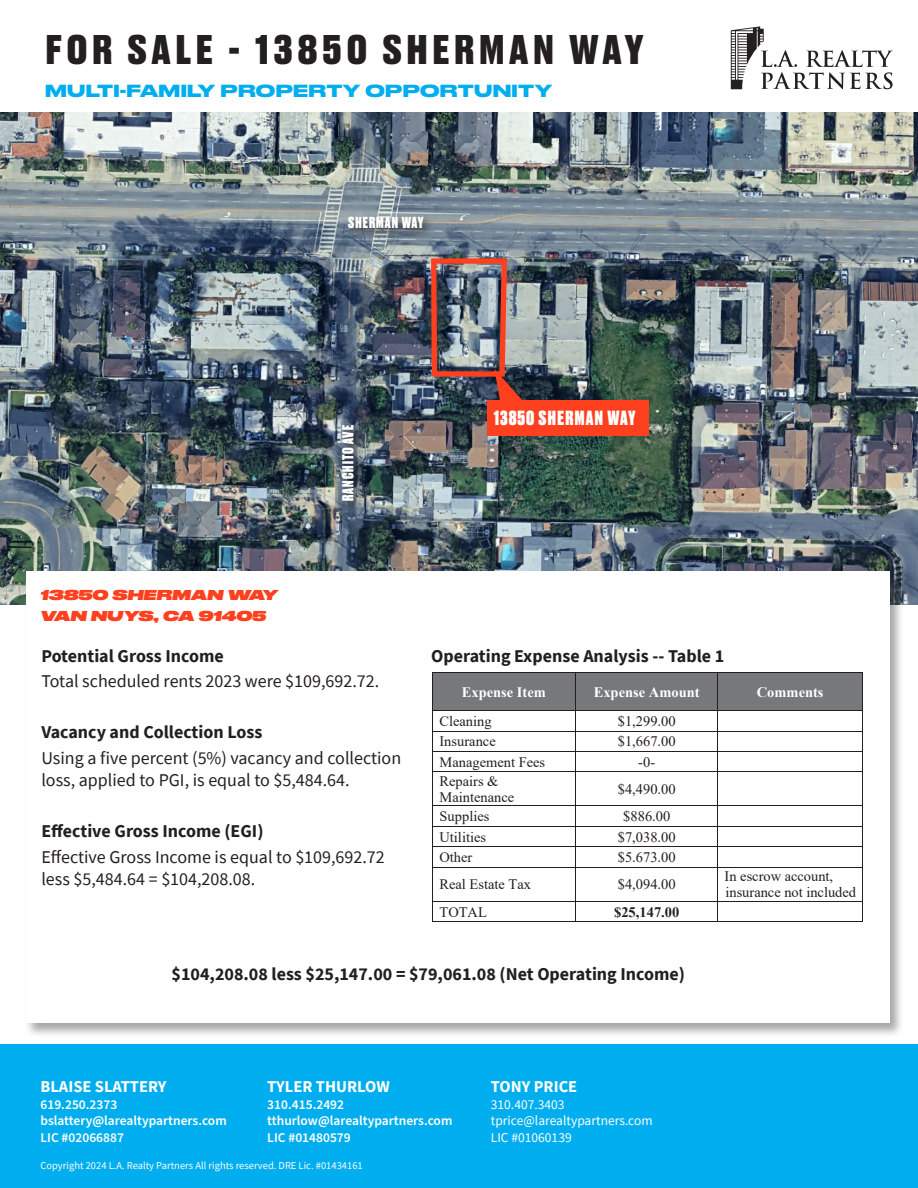
<style>
.page{position:relative;width:918px;height:1188px;background:#fff}
.page>*{position:absolute;margin:0;border:0;box-sizing:border-box;transform-origin:0 0}
.t1{font:800 39px "Druk Text";letter-spacing:.1em;color:#231f20}
.t2{font:800 19.35px "Druk";letter-spacing:.06em;color:#fff}
.t3{font:18px/22.5px "Source Sans Pro";color:#231f20}
.t4{font:700 18px "Source Sans Pro";color:#231f20}
.t5{font:700 16.5px "Source Sans Pro";color:#fff}
.t6{font:700 16.5px "Druk Wide";letter-spacing:.02em;color:#00aeef}
.t7{font:800 15px "Druk";letter-spacing:.07em;color:#fff}
.t8{font:14.4px/16.6px "Times New Roman";color:#231f20}
.t9{font:700 14.4px "Times New Roman";color:#fff}
.t10{font:700 14.4px "Times New Roman";letter-spacing:.005em;color:#231f20}
.t11{font:600 13.5px "Source Sans Pro";color:#fff}
.t12{font:13.5px "Source Sans Pro";color:#fff}
.t13{font:italic 13.5px "Druk Wide Super";color:#ff401f}
.t14{font:10.5px "Source Sans Pro";color:#fff}
</style>
<div class="page">
<img style="left:0;top:112px;width:918px;height:493px">
<div style="left:0;top:1044px;width:918px;height:144px;background:#00aeef"></div>
<svg style="left:731px;top:26px;width:162px;height:63px"></svg>
<div style="left:24px;top:569px;width:880px;height:469px;background:#231f20;opacity:.4"></div>
<div style="left:26px;top:571px;width:863px;height:452px;background:#fff"></div>
<div style="left:487px;top:400px;width:162px;height:36px;background:#ff401f"></div>
<svg style="left:510px;top:369px;width:19px;height:31px"></svg>
<div style="left:345px;top:213px;width:90px;height:28px;background:#231f20;opacity:.75"></div>
<div style="left:338px;top:422px;width:28px;height:91px;background:#231f20;opacity:.75"></div>
<img style="left:428px;top:256px;width:82px;height:550px">
<div style="left:433px;top:673px;width:142px;height:37px;background:#76787b"></div>
<div style="left:576px;top:673px;width:142px;height:37px;background:#76787b"></div>
<div style="left:718px;top:673px;width:144px;height:37px;background:#76787b"></div>
<hr style="left:433px;top:672px;width:142px;height:1px;background:#231f20">
<hr style="left:576px;top:672px;width:142px;height:1px;background:#231f20">
<hr style="left:718px;top:672px;width:144px;height:1px;background:#231f20">
<hr style="left:432px;top:673px;width:1px;height:37px;background:#231f20">
<hr style="left:575px;top:673px;width:1px;height:37px;background:#231f20">
<hr style="left:718px;top:673px;width:1px;height:37px;background:#231f20">
<hr style="left:862px;top:673px;width:1px;height:37px;background:#231f20">
<hr style="left:433px;top:710px;width:142px;height:1px;background:#231f20">
<hr style="left:576px;top:710px;width:142px;height:1px;background:#231f20">
<hr style="left:718px;top:710px;width:71px;height:1px;background:#231f20">
<hr style="left:790px;top:710px;width:72px;height:1px;background:#231f20">
<hr style="left:433px;top:731px;width:142px;height:1px;background:#231f20">
<hr style="left:576px;top:731px;width:142px;height:1px;background:#231f20">
<hr style="left:718px;top:731px;width:71px;height:1px;background:#231f20">
<hr style="left:790px;top:731px;width:72px;height:1px;background:#231f20">
<hr style="left:433px;top:751px;width:142px;height:1px;background:#231f20">
<hr style="left:576px;top:751px;width:142px;height:1px;background:#231f20">
<hr style="left:718px;top:751px;width:71px;height:1px;background:#231f20">
<hr style="left:790px;top:751px;width:72px;height:1px;background:#231f20">
<svg style="left:432px;top:710px;width:1px;height:62px"></svg>
<hr style="left:433px;top:772px;width:142px;height:1px;background:#231f20">
<svg style="left:575px;top:710px;width:1px;height:62px"></svg>
<hr style="left:576px;top:772px;width:142px;height:1px;background:#231f20">
<hr style="left:718px;top:772px;width:71px;height:1px;background:#231f20">
<hr style="left:790px;top:772px;width:72px;height:1px;background:#231f20">
<svg style="left:862px;top:710px;width:1px;height:62px"></svg>
<hr style="left:432px;top:772px;width:1px;height:34px;background:#231f20">
<hr style="left:575px;top:772px;width:1px;height:34px;background:#231f20">
<hr style="left:718px;top:772px;width:1px;height:34px;background:#231f20">
<hr style="left:862px;top:772px;width:1px;height:34px;background:#231f20">
<hr style="left:433px;top:806px;width:142px;height:1px;background:#231f20">
<hr style="left:576px;top:806px;width:142px;height:1px;background:#231f20">
<hr style="left:718px;top:806px;width:71px;height:1px;background:#231f20">
<hr style="left:790px;top:806px;width:72px;height:1px;background:#231f20">
<hr style="left:433px;top:826px;width:142px;height:1px;background:#231f20">
<hr style="left:576px;top:826px;width:142px;height:1px;background:#231f20">
<hr style="left:718px;top:826px;width:71px;height:1px;background:#231f20">
<hr style="left:790px;top:826px;width:72px;height:1px;background:#231f20">
<hr style="left:433px;top:846px;width:142px;height:1px;background:#231f20">
<hr style="left:576px;top:846px;width:142px;height:1px;background:#231f20">
<hr style="left:718px;top:846px;width:71px;height:1px;background:#231f20">
<hr style="left:790px;top:846px;width:72px;height:1px;background:#231f20">
<svg style="left:432px;top:806px;width:1px;height:61px"></svg>
<hr style="left:433px;top:867px;width:142px;height:1px;background:#231f20">
<svg style="left:575px;top:806px;width:1px;height:61px"></svg>
<hr style="left:576px;top:867px;width:142px;height:1px;background:#231f20">
<hr style="left:718px;top:867px;width:71px;height:1px;background:#231f20">
<hr style="left:790px;top:867px;width:57px;height:1px;background:#231f20">
<svg style="left:847px;top:806px;width:16px;height:62px"></svg>
<hr style="left:432px;top:867px;width:1px;height:34px;background:#231f20">
<hr style="left:575px;top:867px;width:1px;height:34px;background:#231f20">
<hr style="left:718px;top:867px;width:1px;height:34px;background:#231f20">
<hr style="left:862px;top:867px;width:1px;height:34px;background:#231f20">
<hr style="left:433px;top:901px;width:142px;height:1px;background:#231f20">
<hr style="left:576px;top:901px;width:142px;height:1px;background:#231f20">
<hr style="left:718px;top:901px;width:71px;height:1px;background:#231f20">
<hr style="left:790px;top:901px;width:57px;height:1px;background:#231f20">
<svg style="left:432px;top:901px;width:1px;height:21px"></svg>
<hr style="left:433px;top:921px;width:142px;height:1px;background:#231f20">
<svg style="left:575px;top:901px;width:1px;height:21px"></svg>
<hr style="left:576px;top:921px;width:142px;height:1px;background:#231f20">
<hr style="left:718px;top:921px;width:71px;height:1px;background:#231f20">
<hr style="left:789px;top:921px;width:73px;height:1px;background:#231f20">
<svg style="left:847px;top:901px;width:16px;height:21px"></svg>
<p class="t1" style="left:45px;top:20px;width:600px">FOR SALE - 13850 SHERMAN WAY</p>
<p class="t6" style="left:45px;top:77px;width:508px">MULTI-FAMILY PROPERTY OPPORTUNITY</p>
<p class="t7" style="left:348px;top:212px;width:77px">SHERMAN WAY</p>
<p class="t7" style="left:338px;top:501px;width:77px;rotate:-90deg">RANCHITO AVE</p>
<p class="t2" style="left:494px;top:405px;width:143px">13850 SHERMAN WAY</p>
<p class="t13" style="left:40px;top:584px;width:239px">13850 SHERMAN WAY</p>
<p class="t13" style="left:41px;top:605px;width:227px">VAN NUYS, CA 91405</p>
<p class="t4" style="left:41px;top:644px;width:184px">Potential Gross Income</p>
<p class="t3" style="left:41px;top:670px;width:339px">Total scheduled rents 2023 were $109,692.72.</p>
<p class="t4" style="left:41px;top:720px;width:222px">Vacancy and Collection Loss</p>
<p class="t3" style="left:41px;top:746px;width:361px">Using a five percent (5%) vacancy and collection loss, applied to PGI, is equal to $5,484.64.</p>
<p class="t4" style="left:41px;top:819px;width:224px">Effective Gross Income (EGI)</p>
<p class="t3" style="left:41px;top:845px;width:345px">Effective Gross Income is equal to $109,692.72 less $5,484.64 = $104,208.08.</p>
<p class="t4" style="left:431px;top:644px;width:295px">Operating Expense Analysis -- Table 1</p>
<p class="t9" style="left:462px;top:682px;width:86px">Expense Item</p>
<p class="t9" style="left:594px;top:682px;width:107px">Expense Amount</p>
<p class="t9" style="left:757px;top:682px;width:68px">Comments</p>
<p class="t8" style="left:439px;top:712px;width:54px">Cleaning</p>
<p class="t8" style="left:618px;top:712px;width:59px">$1,299.00</p>
<p class="t8" style="left:439px;top:733px;width:58px">Insurance</p>
<p class="t8" style="left:618px;top:733px;width:59px">$1,667.00</p>
<p class="t8" style="left:439px;top:753px;width:107px">Management Fees</p>
<p class="t8" style="left:638px;top:753px;width:18px">-0-</p>
<p class="t8" style="left:439px;top:772px;width:76px">Repairs &amp;<br>Maintenance</p>
<p class="t8" style="left:618px;top:780px;width:59px">$4,490.00</p>
<p class="t8" style="left:439px;top:808px;width:51px">Supplies</p>
<p class="t8" style="left:623px;top:808px;width:49px">$886.00</p>
<p class="t8" style="left:439px;top:828px;width:48px">Utilities</p>
<p class="t8" style="left:618px;top:828px;width:59px">$7,038.00</p>
<p class="t8" style="left:439px;top:848px;width:34px">Other</p>
<p class="t8" style="left:618px;top:848px;width:59px">$5.673.00</p>
<p class="t8" style="left:439px;top:876px;width:93px">Real Estate Tax</p>
<p class="t8" style="left:618px;top:876px;width:59px">$4,094.00</p>
<p class="t8" style="left:725px;top:867px;width:133px">In escrow account, insurance not included</p>
<p class="t8" style="left:439px;top:903px;width:49px">TOTAL</p>
<p class="t10" style="left:614px;top:901px;width:67px">$25,147.00</p>
<p class="t4" style="left:172px;top:961px;width:515px">$104,208.08 less $25,147.00 = $79,061.08 (Net Operating Income)</p>
<p class="t5" style="left:40px;top:1076px;width:128px">BLAISE SLATTERY</p>
<p class="t11" style="left:40px;top:1095px;width:78px">619.250.2373</p>
<p class="t11" style="left:40px;top:1112px;width:188px">bslattery@larealtypartners.com</p>
<p class="t11" style="left:40px;top:1128px;width:85px">LIC #02066887</p>
<p class="t5" style="left:267px;top:1076px;width:124px">TYLER THURLOW</p>
<p class="t11" style="left:267px;top:1095px;width:78px">310.415.2492</p>
<p class="t11" style="left:267px;top:1112px;width:187px">tthurlow@larealtypartners.com</p>
<p class="t11" style="left:267px;top:1128px;width:85px">LIC #01480579</p>
<p class="t14" style="left:40px;top:1159px;width:324px">Copyright 2024 L.A. Realty Partners All rights reserved. DRE Lic. #01434161</p>
<p class="t5" style="left:491px;top:1076px;width:88px">TONY PRICE</p>
<p class="t12" style="left:491px;top:1096px;width:75px">310.407.3403</p>
<p class="t12" style="left:491px;top:1112px;width:163px">tprice@larealtypartners.com</p>
<p class="t12" style="left:491px;top:1129px;width:82px">LIC #01060139</p>
</div>
